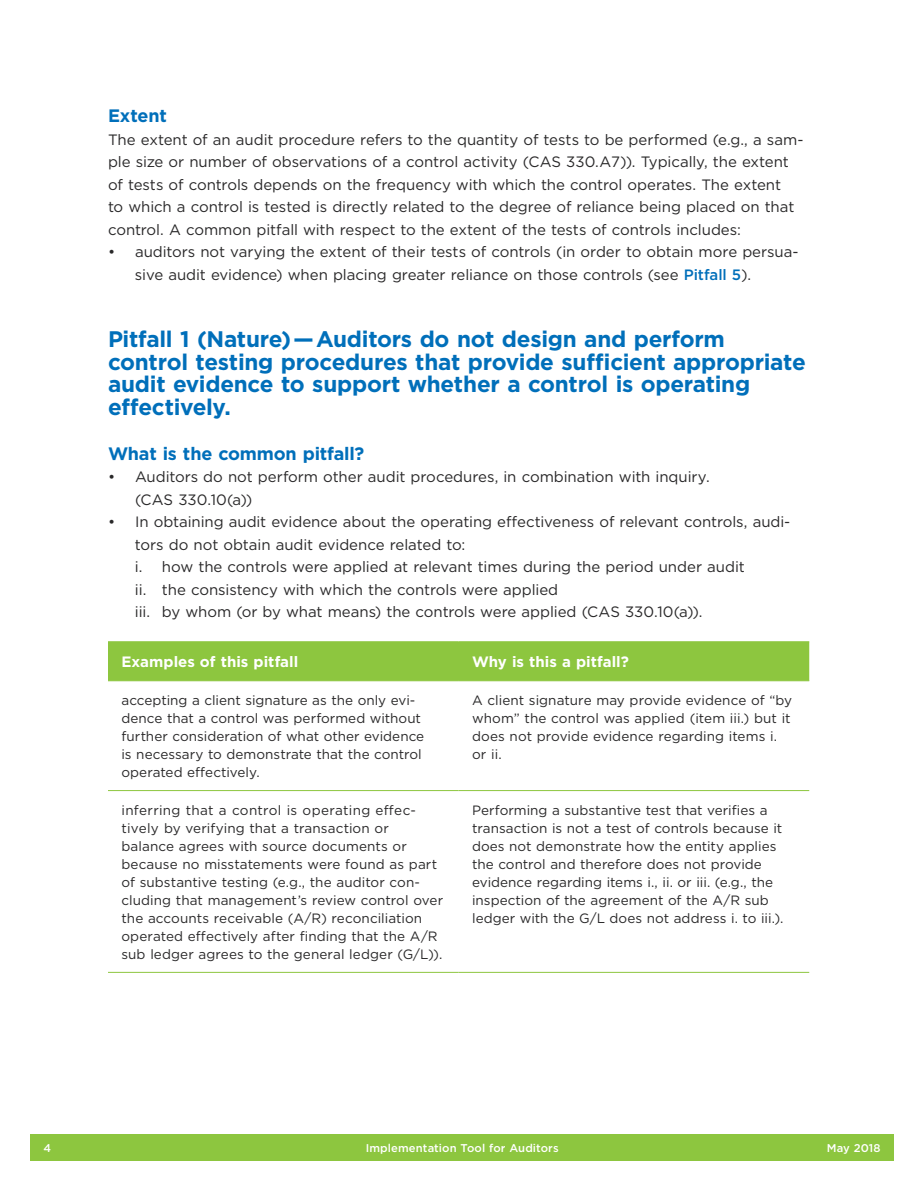
<style>
.page{position:relative;width:918px;height:1188px;background:#fff}
.page>*{position:absolute;margin:0;border:0;box-sizing:border-box;transform-origin:0 0}
.t1{font:700 22.5px/22.5px "Gotham";letter-spacing:-.015em;color:#006fba}
.t2{font:700 18px "Gotham";letter-spacing:-.01em;color:#006fba}
.t3{font:15px/22.5px "Gotham";letter-spacing:-.005em;color:#292829}
.t4{font:700 15px "Gotham";color:#fff}
.t5{font:13.5px/18px "Gotham";letter-spacing:.005em;color:#292829}
.t6{font:500 11.25px "Gotham";letter-spacing:.01em;color:#fff}
.s1{font-weight:500;color:#006fba}
</style>
<div class="page">
<div style="left:30px;top:1134px;width:864px;height:27px;background:#8dc63f"></div>
<div style="left:108px;top:642px;width:701px;height:38px;background:#8dc63f"></div>
<hr style="left:108px;top:790px;width:351px;height:1px;background:#8dc63f">
<hr style="left:459px;top:790px;width:350px;height:1px;background:#8dc63f">
<hr style="left:108px;top:972px;width:351px;height:1px;background:#8dc63f">
<hr style="left:459px;top:972px;width:350px;height:1px;background:#8dc63f">
<hr style="left:108px;top:641px;width:351px;height:1px;background:#8dc63f">
<hr style="left:459px;top:641px;width:350px;height:1px;background:#8dc63f">
<hr style="left:108px;top:680px;width:351px;height:1px;background:#8dc63f">
<hr style="left:459px;top:680px;width:350px;height:1px;background:#8dc63f">
<h2 class="t2" style="left:108px;top:104px;width:60px">Extent</h2>
<p class="t3" style="left:108px;top:128px;width:697px">The extent of an audit procedure refers to the quantity of tests to be performed (e.g., a sam&shy;ple size or number of observations of a control activity (CAS 330.A7)). Typically, the extent of tests of controls depends on the frequency with which the control operates. The extent<br>to which a control is tested is directly related to the degree of reliance being placed on that control. A common pitfall with respect to the extent of the tests of controls includes:</p>
<p class="t3" style="left:135px;top:241px;width:665px;text-indent:-27px">• auditors not varying the extent of their tests of controls (in order to obtain more persua&shy;sive audit evidence) when placing greater reliance on those controls (see <span class="s1">Pitfall 5</span>).</p>
<h1 class="t1" style="left:108px;top:328px;width:699px">Pitfall 1 (Nature) — Auditors do not design and perform control testing procedures that provide sufficient appropriate audit evidence to support whether a control is operating effectively.</h1>
<h2 class="t2" style="left:108px;top:442px;width:258px">What is the common pitfall?</h2>
<p class="t3" style="left:135px;top:466px;width:576px;text-indent:-27px">• Auditors do not perform other audit procedures, in combination with inquiry. (CAS 330.10(a))</p>
<p class="t3" style="left:135px;top:511px;width:657px;text-indent:-27px">• In obtaining audit evidence about the operating effectiveness of relevant controls, audi&shy;tors do not obtain audit evidence related to:<br>i. how the controls were applied at relevant times during the period under audit<br>ii. the consistency with which the controls were applied<br>iii. by whom (or by what means) the controls were applied (CAS 330.10(a)).</p>
<p class="t4" style="left:122px;top:652px;width:178px">Examples of this pitfall</p>
<p class="t4" style="left:472px;top:652px;width:158px">Why is this a pitfall?</p>
<p class="t5" style="left:122px;top:691px;width:304px">accepting a client signature as the only evi&shy;dence that a control was performed without further consideration of what other evidence is necessary to demonstrate that the control operated effectively.</p>
<p class="t5" style="left:472px;top:691px;width:322px">A client signature may provide evidence of “by whom” the control was applied (item iii.) but it does not provide evidence regarding items i. or ii.</p>
<p class="t5" style="left:122px;top:801px;width:323px">inferring that a control is operating effec&shy;tively by verifying that a transaction or balance agrees with source documents or because no misstatements were found as part of substantive testing (e.g., the auditor con&shy;cluding that management’s review control over the accounts receivable (A/R) reconciliation operated effectively after finding that the A/R sub ledger agrees to the general ledger (G/L)).</p>
<p class="t5" style="left:472px;top:801px;width:313px">Performing a substantive test that verifies a transaction is not a test of controls because it does not demonstrate how the entity applies the control and therefore does not provide evidence regarding items i., ii. or iii. (e.g., the inspection of the agreement of the A/R sub ledger with the G/L does not address i. to iii.).</p>
<p class="t6" style="left:44px;top:1141px;width:9px">4</p>
<p class="t6" style="left:366px;top:1141px;width:195px">Implementation Tool for Auditors</p>
<p class="t6" style="left:827px;top:1141px;width:55px">May 2018</p>
</div>
